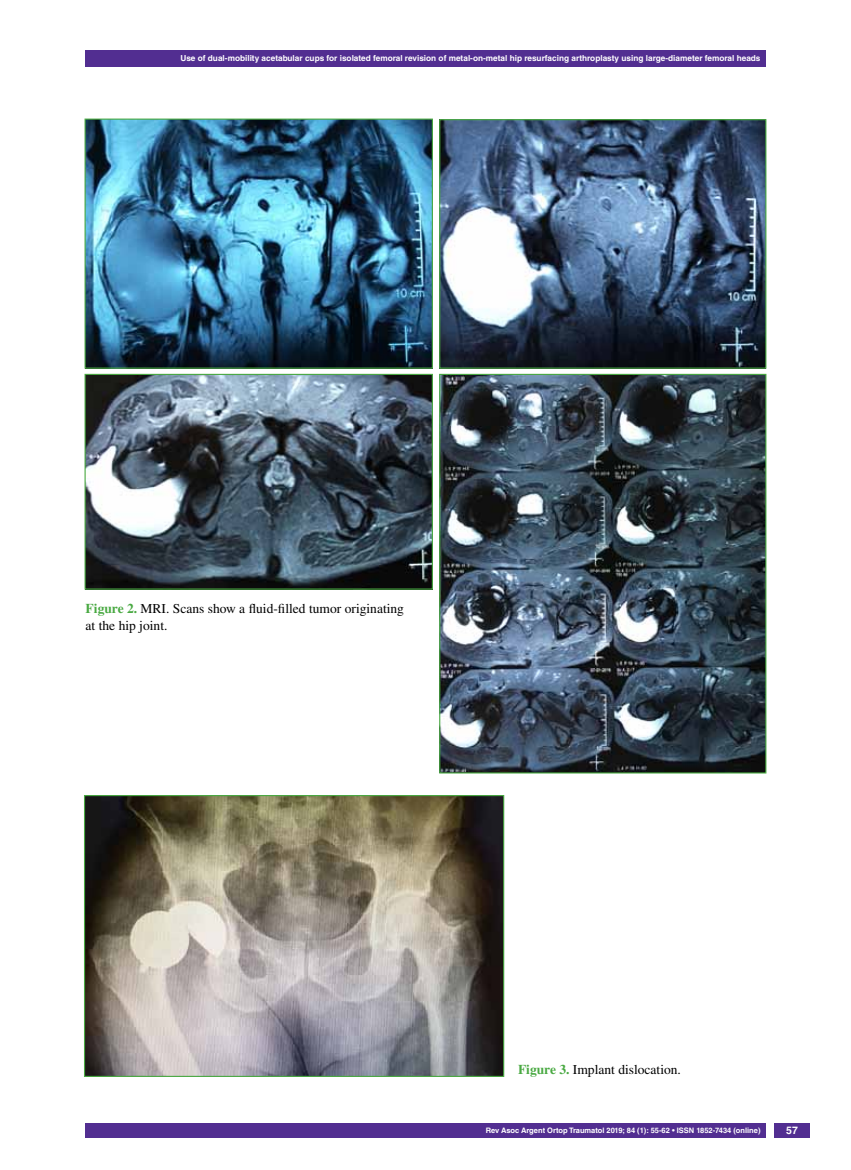
<style>
.page{position:relative;width:851px;height:1170px;background:#fff}
.page>*{position:absolute;margin:0;border:0;box-sizing:border-box;transform-origin:0 0}
.t1{font:13.5px/16.2px "Times LT Std";color:#000}
.t2{font:700 10.5px "Helvetica LT Std";color:#fff}
.t3{font:700 8.25px "Helvetica LT Std";color:#fff}
.t4{font:700 7.5px "Helvetica LT Std";color:#fff}
.s1{font-weight:700;color:#49a942}
</style>
<div class="page">
<div style="left:85px;top:50px;width:680px;height:17px;background:#522e91"></div>
<div style="left:85px;top:1123px;width:680px;height:14px;background:#522e91"></div>
<div style="left:774px;top:1123px;width:35px;height:14px;background:#522e91"></div>
<img style="left:86px;top:120px;width:345px;height:246px">
<div style="left:84px;top:118px;width:349px;height:250px;border:1px solid #49a942"></div>
<img style="left:441px;top:121px;width:323px;height:245px">
<div style="left:439px;top:119px;width:327px;height:249px;border:1px solid #49a942"></div>
<img style="left:86px;top:376px;width:345px;height:211px">
<div style="left:84px;top:374px;width:349px;height:215px;border:1px solid #49a942"></div>
<img style="left:441px;top:376px;width:323px;height:395px">
<div style="left:439px;top:374px;width:327px;height:399px;border:1px solid #49a942"></div>
<img style="left:86px;top:797px;width:416px;height:277px">
<div style="left:84px;top:795px;width:420px;height:281px;border:1px solid #49a942"></div>
<p class="t3" style="left:180px;top:53px;width:581px">Use of dual-mobility acetabular cups for isolated femoral revision of metal-on-metal hip resurfacing arthroplasty using large-diameter femoral heads</p>
<h1 class="t1" style="left:86px;top:600px;width:320px"><span class="s1">Figure 2.</span> MRI. Scans show a fluid-filled tumor originating at the hip joint.</h1>
<h1 class="t1" style="left:518px;top:1061px;width:164px"><span class="s1">Figure 3.</span> Implant dislocation.</h1>
<p class="t4" style="left:486px;top:1125px;width:276px">Rev Asoc Argent Ortop Traumatol 2019; 84 (1): 55-62 • ISSN 1852-7434 (online)</p>
<p class="t2" style="left:786px;top:1124px;width:13px">57</p>
</div>
